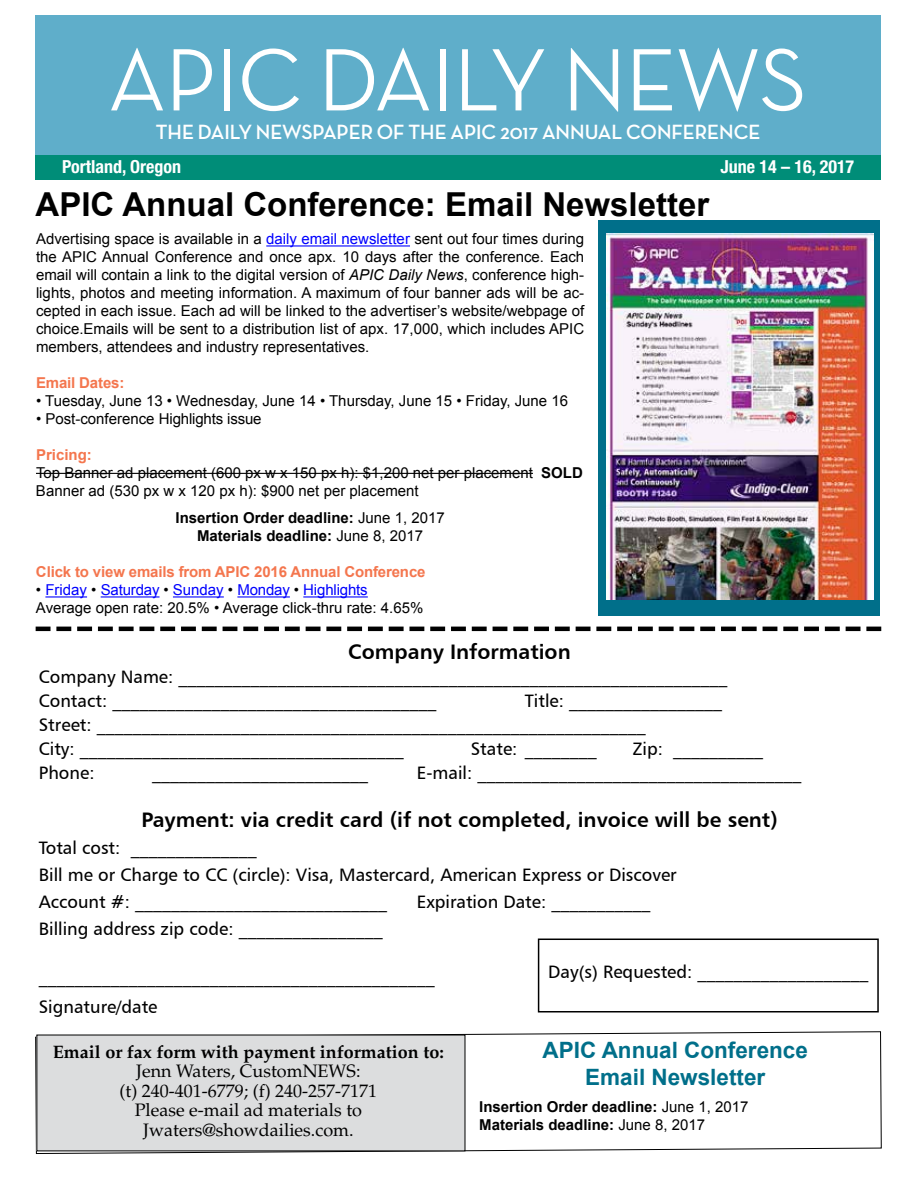
<style>
.page{position:relative;width:918px;height:1188px;background:#fff}
.page>*{position:absolute;margin:0;border:0;box-sizing:border-box;transform-origin:0 0}
.t1{font:500 90px "Neutraface Display";color:#fff}
.t2{font:700 33px "Arial";color:#000}
.t3{font:700 22.5px/27px "Arial";color:#006f8a;text-align:center}
.t4{font:21px "Humanist 777 BT Bold B";color:#000}
.t5{font:700 21px "Neutraface Display";color:#fff}
.t6{font:18px/24px "Humanist 777 BT Roman B";color:#000}
.t7{font:18px/19.5px "Palatino";color:#000;text-align:center}
.t8{font:700 18px "Palatino";color:#000}
.t9{font:700 condensed 18px "Helvetica Neue";color:#fff}
.t10{font:15px/18px "Arial";color:#000}
.t11{font:700 15px/18px "Arial";color:#000;text-align:center}
.t12{font:700 15px "Arial";letter-spacing:-.01em;color:#f4764e}
.s1{color:#00f}
.s2{font-style:italic}
.s3{font-weight:700;color:#f4764e}
.s4{font-weight:700}
.s5{font-weight:400}
</style>
<div class="page">
<svg style="left:35px;top:1031px;width:847px;height:123px"></svg>
<div style="left:598px;top:220px;width:282px;height:396px;background:#006f8a"></div>
<div style="left:37px;top:1035px;width:428px;height:116px;background:#dcddde"></div>
<hr style="left:266px;top:245px;width:144px;height:2px;background:#00f">
<hr style="left:45px;top:596px;width:42px;height:2px;background:#00f">
<hr style="left:101px;top:596px;width:59px;height:2px;background:#00f">
<hr style="left:173px;top:596px;width:51px;height:2px;background:#00f">
<hr style="left:237px;top:596px;width:53px;height:2px;background:#00f">
<hr style="left:303px;top:596px;width:65px;height:2px;background:#00f">
<hr style="left:36px;top:473px;width:497px;height:1px;background:#000">
<svg style="left:36px;top:627px;width:845px;height:4px"></svg>
<div style="left:538px;top:939px;width:341px;height:73px;border:2px solid #000"></div>
<img style="left:606px;top:233px;width:267px;height:366px">
<div style="left:35px;top:153px;width:846px;height:27px;background:#008d78"></div>
<div style="left:35px;top:15px;width:846px;height:140px;background:#5faeca"></div>
<h1 class="t1" style="left:108px;top:30px;width:700px">APIC DAILY NEWS</h1>
<h3 class="t5" style="left:156px;top:120px;width:606px">THE DAILY NEWSPAPER OF THE APIC 2017 ANNUAL CONFERENCE</h3>
<p class="t9" style="left:721px;top:156px;width:135px">June 14 – 16, 2017</p>
<p class="t9" style="left:62px;top:156px;width:120px">Portland, Oregon</p>
<h2 class="t2" style="left:36px;top:182px;width:675px">APIC Annual Conference: Email Newsletter</h2>
<p class="t10" style="left:36px;top:230px;width:550px;text-align:justify">Advertising space is available in a <span class="s1">daily email newsletter</span> sent out four times during the APIC Annual Conference and once apx. 10 days after the conference. Each email will contain a link to the digital version of <span class="s2">APIC Daily News</span>, conference high&shy;lights, photos and meeting information. A maximum of four banner ads will be ac&shy;cepted in each issue. Each ad will be linked to the advertiser’s website/webpage of choice.Emails will be sent to a distribution list of apx. 17,000, which includes APIC members, attendees and industry representatives.</p>
<p class="t12" style="left:36px;top:373px;width:90px">Email Dates:</p>
<p class="t10" style="left:36px;top:392px;width:534px">• Tuesday, June 13 • Wednesday, June 14 • Thursday, June 15 • Friday, June 16</p>
<p class="t10" style="left:36px;top:410px;width:227px">• Post-conference Highlights issue</p>
<p class="t10" style="left:36px;top:446px;width:548px"><span class="s3">Pricing:<br></span>Top Banner ad placement (600 px w x 150 px h): $1,200 net per placement <span class="s4">SOLD<br></span>Banner ad (530 px w x 120 px h): $900 net per placement</p>
<p class="t11" style="left:175px;top:510px;width:271px">Insertion Order deadline: <span class="s5">June 1, 2017<br></span>Materials deadline: <span class="s5">June 8, 2017</span></p>
<p class="t12" style="left:36px;top:562px;width:391px">Click to view emails from APIC 2016 Annual Conference</p>
<p class="t10" style="left:36px;top:581px;width:389px">• <span class="s1">Friday</span> • <span class="s1">Saturday</span> • <span class="s1">Sunday</span> • <span class="s1">Monday</span> • <span class="s1">Highlights<br></span>Average open rate: 20.5% • Average click-thru rate: 4.65%</p>
<h3 class="t4" style="left:348px;top:638px;width:224px">Company Information</h3>
<p class="t6" style="left:39px;top:664px;width:690px">Company Name: _____________________________________________________________<br>Contact: ____________________________________</p>
<p class="t6" style="left:39px;top:688px;width:685px;text-indent:486px">Title: _________________<br>Street: _____________________________________________________________<br>City: ____________________________________</p>
<p class="t6" style="left:471px;top:736px;width:127px">State: ________</p>
<p class="t6" style="left:633px;top:736px;width:132px">Zip: __________</p>
<p class="t6" style="left:417px;top:760px;width:386px">E-mail: ____________________________________</p>
<h3 class="t4" style="left:141px;top:806px;width:638px">Payment: via credit card (if not completed, invoice will be sent)</h3>
<p class="t6" style="left:39px;top:833px;width:639px;line-height:27px">Total cost: ______________<br>Bill me or Charge to CC (circle): Visa, Mastercard, American Express or Discover<br>Account #: ____________________________</p>
<p class="t6" style="left:39px;top:760px;width:57px">Phone:</p>
<p class="t6" style="left:152px;top:760px;width:217px">________________________</p>
<p class="t6" style="left:417px;top:889px;width:235px">Expiration Date: ___________</p>
<p class="t6" style="left:39px;top:916px;width:345px">Billing address zip code: ________________</p>
<p class="t6" style="left:39px;top:961px;width:398px;line-height:30px">____________________________________________<br>Signature/date</p>
<p class="t8" style="left:53px;top:1041px;width:392px">Email or fax form with payment information to:</p>
<p class="t7" style="left:119px;top:1062px;width:259px">Jenn Waters, CustomNEWS:<br>(t) 240-401-6779; (f) 240-257-7171<br>Please e-mail ad materials to<br>Jwaters@showdailies.com.</p>
<p class="t6" style="left:548px;top:960px;width:322px">Day(s) Requested: ___________________</p>
<h3 class="t3" style="left:543px;top:1037px;width:267px">APIC Annual Conference<br>Email Newsletter</h3>
<p class="t11" style="left:479px;top:1098px;width:271px;text-align:left">Insertion Order deadline: <span class="s5">June 1, 2017<br></span>Materials deadline: <span class="s5">June 8, 2017</span></p>
</div>
